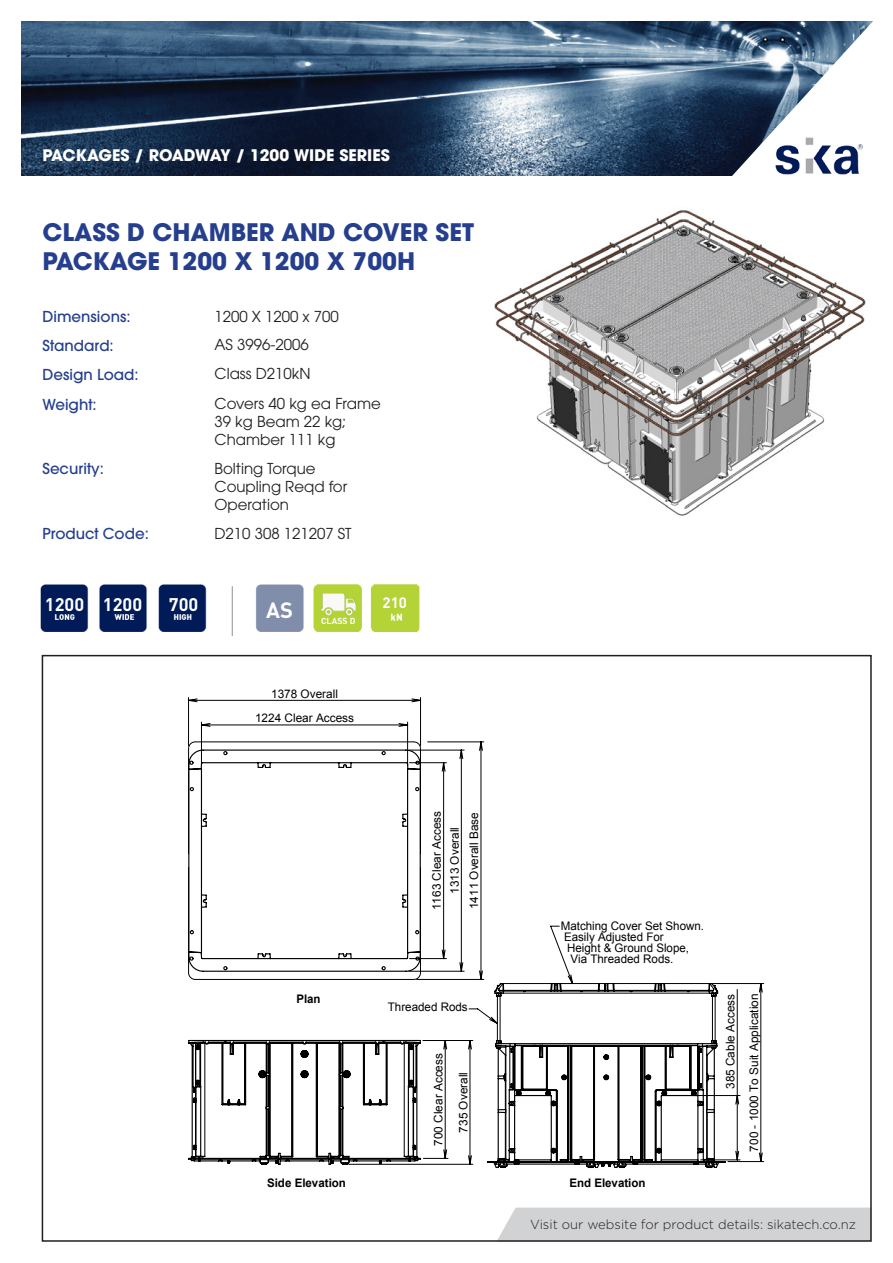
<style>
.page{position:relative;width:893px;height:1263px;background:#fff}
.page>*{position:absolute;margin:0;border:0;box-sizing:border-box;transform-origin:0 0}
.t1{font:700 24px/28.8px "Avant Garde";color:#253f8e}
.t2{font:700 21.75px "DIN Pro";color:#fff}
.t3{font:700 18.15px "DIN Pro";color:#fff}
.t4{font:700 15.9px "Avant Garde";color:#fff}
.t5{font:15px/18px "Avant Garde";color:#231f20}
.t6{font:500 15px "Avant Garde";color:#253f8e}
.t7{font:700 15px "DIN Pro";color:#fff}
.t8{font:300 13.05px "Gotham";color:#231f20}
.t9{font:11.85px/24.8px "Arial";color:#000;text-align:center}
.t10{font:700 11.85px "Arial";color:#000}
.t11{font:700 8.7px "DIN Pro";letter-spacing:.01em;color:#fff}
</style>
<div class="page">
<img style="left:21px;top:21px;width:663px;height:154px">
<svg style="left:684px;top:21px;width:189px;height:155px"></svg>
<img style="left:775px;top:136px;width:90px;height:39px">
<div style="left:498px;top:1207px;width:371px;height:32px;background:#d1d2d4"></div>
<img style="left:494px;top:210px;width:372px;height:306px">
<img style="left:370px;top:584px;width:50px;height:48px">
<img style="left:255px;top:584px;width:107px;height:48px">
<img style="left:40px;top:584px;width:167px;height:48px">
<hr style="left:232px;top:586px;width:1px;height:50px;background:#939598">
<svg style="left:188px;top:697px;width:576px;height:471px"></svg>
<h3 class="t4" style="left:43px;top:145px;width:349px">PACKAGES / ROADWAY / 1200 WIDE SERIES</h3>
<h1 class="t1" style="left:43px;top:218px;width:433px">CLASS D CHAMBER AND COVER SET<br>PACKAGE 1200 X 1200 X 700H</h1>
<p class="t6" style="left:43px;top:307px;width:90px">Dimensions:</p>
<p class="t5" style="left:214px;top:307px;width:126px">1200 X 1200 x 700</p>
<p class="t6" style="left:43px;top:336px;width:73px">Standard:</p>
<p class="t5" style="left:214px;top:336px;width:96px">AS 3996-2006</p>
<p class="t6" style="left:43px;top:365px;width:98px">Design Load:</p>
<p class="t5" style="left:214px;top:365px;width:97px">Class D210kN</p>
<p class="t6" style="left:43px;top:395px;width:56px">Weight:</p>
<p class="t5" style="left:214px;top:395px;width:168px">Covers 40 kg ea Frame<br>39 kg Beam 22 kg;<br>Chamber 111 kg</p>
<p class="t6" style="left:43px;top:460px;width:63px">Security:</p>
<p class="t5" style="left:214px;top:460px;width:134px">Bolting Torque<br>Coupling Reqd for<br>Operation</p>
<p class="t6" style="left:43px;top:524px;width:108px">Product Code:</p>
<p class="t5" style="left:214px;top:524px;width:139px">D210 308 121207 ST</p>
<h3 class="t3" style="left:45px;top:592px;width:99px">1200 1200</h3>
<h3 class="t3" style="left:169px;top:592px;width:31px">700</h3>
<p class="t7" style="left:383px;top:592px;width:26px">210</p>
<h2 class="t2" style="left:266px;top:595px;width:28px">AS</h2>
<p class="t11" style="left:321px;top:615px;width:36px">CLASS D</p>
<p class="t9" style="left:271px;top:681px;width:68px">1378 Overall</p>
<p class="t9" style="left:255px;top:706px;width:101px">1224 Clear Access</p>
<p class="t10" style="left:296px;top:992px;width:26px">Plan</p>
<p class="t10" style="left:267px;top:1176px;width:80px">Side Elevation</p>
<p class="t9" style="left:424px;top:910px;width:101px;rotate:-90deg">1163 Clear Access</p>
<p class="t9" style="left:462px;top:909px;width:99px;rotate:-90deg">1411 Overall Base</p>
<p class="t9" style="left:442px;top:894px;width:68px;rotate:-90deg">1313 Overall</p>
<p class="t9" style="left:388px;top:995px;width:81px">Threaded Rods</p>
<p class="t9" style="left:426px;top:1145px;width:94px;rotate:-90deg">700 Clear Access<br>735 Overall</p>
<p class="t9" style="left:561px;top:913px;width:145px">Matching Cover Set Shown.</p>
<p class="t9" style="left:564px;top:924px;width:101px">Easily Adjusted For</p>
<p class="t9" style="left:567px;top:935px;width:123px">Height &amp; Ground Slope,</p>
<p class="t9" style="left:570px;top:946px;width:105px">Via Threaded Rods.</p>
<p class="t10" style="left:569px;top:1176px;width:78px">End Elevation</p>
<p class="t9" style="left:718px;top:1089px;width:97px;rotate:-90deg">385 Cable Access</p>
<p class="t9" style="left:742px;top:1151px;width:160px;rotate:-90deg">700 - 1000 To Suit Application</p>
<p class="t8" style="left:530px;top:1216px;width:327px">Visit our website for product details: sikatech.co.nz</p>
</div>
